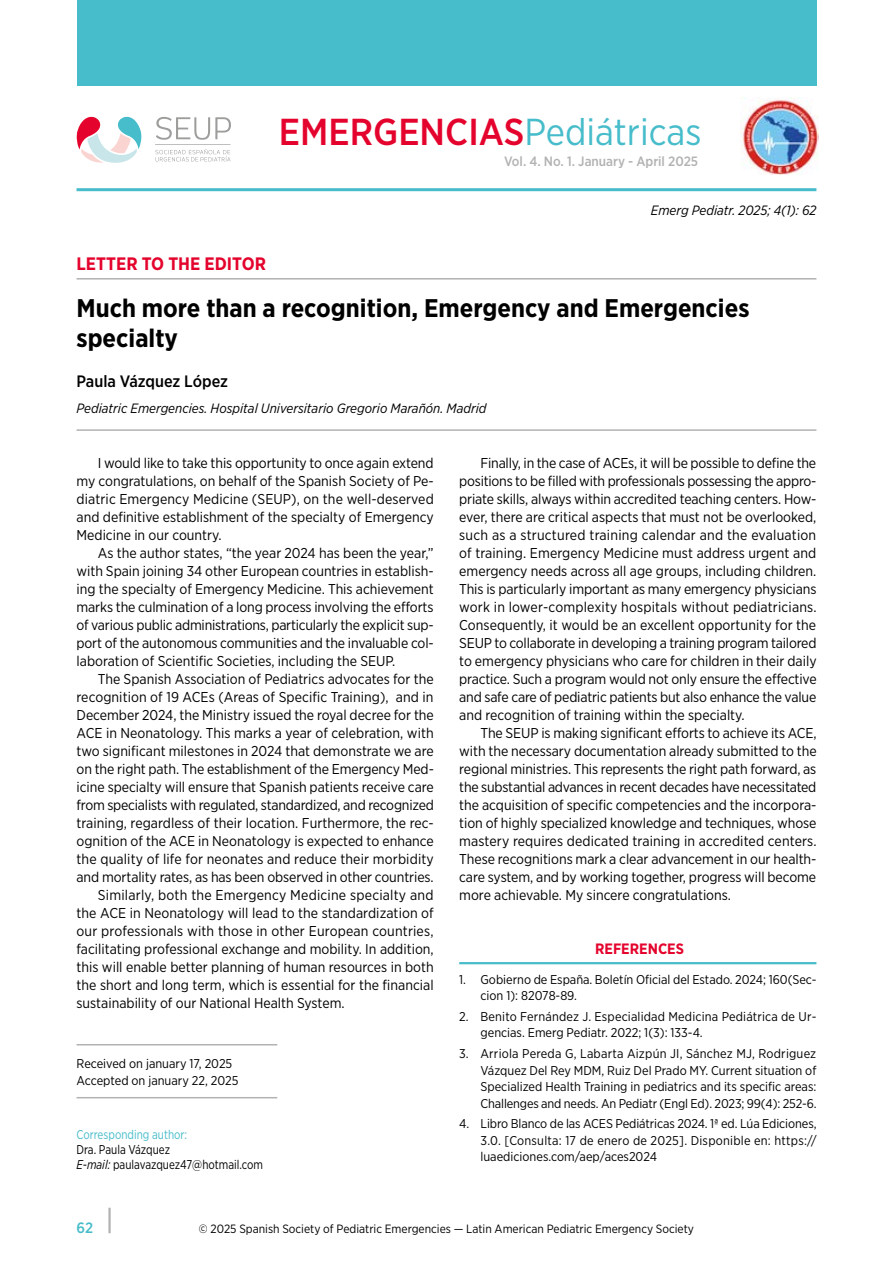
<style>
.page{position:relative;width:893px;height:1263px;background:#fff}
.page>*{position:absolute;margin:0;border:0;box-sizing:border-box;transform-origin:0 0}
.t1{font:500 37.5px "Gotham Narrow";color:#e4032c}
.t2{font:700 25.5px/30px "Gotham Narrow";color:#000}
.t3{font:700 18px "Gotham Narrow";color:#e4032c}
.t4{font:500 16.5px "Gotham Narrow";color:#000}
.t5{font:700 15px "Gotham Narrow";color:#e4032c}
.t6{font:500 15px "Gotham Narrow";color:#47bcca}
.t7{font:14.25px/18px "Gotham Narrow";color:#000;text-align:justify}
.t8{font:italic 13.5px "Gotham Narrow";color:#000}
.t9{font:500 13.5px "Gotham Narrow";color:#b3b2b2}
.t10{font:12.75px/16.5px "Gotham Narrow";color:#000}
.t11{font:12.75px/15px "Gotham Narrow";color:#000;scale:.9 1}
.t12{font:12.75px "Gotham Narrow";color:#47bcca;scale:.9 1}
.t13{font:12px "Gotham Narrow";color:#000}
.s1{font-weight:400;color:#47bcca}
.s2{font-style:italic}
</style>
<div class="page">
<hr style="left:108px;top:1208px;width:3px;height:25px;background:#b3b2b2">
<hr style="left:77px;top:188px;width:739px;height:3px;background:#47bcca">
<hr style="left:77px;top:429px;width:739px;height:2px;background:#b3b2b2">
<hr style="left:77px;top:278px;width:739px;height:2px;background:#b3b2b2">
<img style="left:741px;top:98px;width:78px;height:77px">
<svg style="left:77px;top:116px;width:64px;height:47px"></svg>
<svg style="left:155px;top:117px;width:76px;height:45px"></svg>
<div style="left:77px;top:0;width:739px;height:85px;background:#47bcca"></div>
<hr style="left:459px;top:962px;width:357px;height:2px;background:#47bcca">
<hr style="left:77px;top:1044px;width:200px;height:1px;background:#b3b2b2">
<hr style="left:77px;top:1097px;width:200px;height:1px;background:#b3b2b2">
<h1 class="t1" style="left:279px;top:108px;width:424px">EMERGENCIAS<span class="s1">Pediátricas</span></h1>
<p class="t9" style="left:504px;top:153px;width:196px">Vol. 4. No. 1. January - April 2025</p>
<p class="t8" style="left:651px;top:202px;width:167px">Emerg Pediatr. 2025; 4(1): 62</p>
<p class="t3" style="left:77px;top:252px;width:191px">LETTER TO THE EDITOR</p>
<h2 class="t2" style="left:77px;top:292px;width:674px">Much more than a recognition, Emergency and Emergencies specialty</h2>
<p class="t4" style="left:77px;top:371px;width:153px">Paula Vázquez López</p>
<p class="t8" style="left:77px;top:400px;width:412px">Pediatric Emergencies. Hospital Universitario Gregorio Marañón. Madrid</p>
<p class="t7" style="left:77px;top:454px;width:359px;text-indent:21px">I would like to take this opportunity to once again extend my congratulations, on behalf of the Spanish Society of Pe&shy;diatric Emergency Medicine (SEUP), on the well-deserved and definitive establishment of the specialty of Emergency Medicine in our country.</p>
<p class="t7" style="left:77px;top:544px;width:359px;text-indent:21px">As the author states, “the year 2024 has been the year,” with Spain joining 34 other European countries in establish&shy;ing the specialty of Emergency Medicine. This achievement marks the culmination of a long process involving the efforts of various public administrations, particularly the explicit sup&shy;port of the autonomous communities and the invaluable col&shy;laboration of Scientific Societies, including the SEUP.</p>
<p class="t7" style="left:98px;top:670px;width:337px">The Spanish Association of Pediatrics advocates for the</p>
<p class="t7" style="left:77px;top:688px;width:358px">recognition of 19 ACEs (Areas of Specific Training), and in</p>
<p class="t7" style="left:77px;top:706px;width:359px">December 2024, the Ministry issued the royal decree for the</p>
<p class="t7" style="left:77px;top:724px;width:359px">ACE in Neonatology. This marks a year of celebration, with</p>
<p class="t7" style="left:77px;top:742px;width:359px">two significant milestones in 2024 that demonstrate we are</p>
<p class="t7" style="left:77px;top:760px;width:359px">on the right path. The establishment of the Emergency Med-</p>
<p class="t7" style="left:77px;top:778px;width:359px">icine specialty will ensure that Spanish patients receive care</p>
<p class="t7" style="left:77px;top:796px;width:359px">from specialists with regulated, standardized, and recognized</p>
<p class="t7" style="left:77px;top:814px;width:359px">training, regardless of their location. Furthermore, the rec-</p>
<p class="t7" style="left:77px;top:832px;width:359px">ognition of the ACE in Neonatology is expected to enhance</p>
<p class="t7" style="left:77px;top:850px;width:359px">the quality of life for neonates and reduce their morbidity</p>
<p class="t7" style="left:77px;top:868px;width:359px">and mortality rates, as has been observed in other countries.</p>
<p class="t7" style="left:98px;top:886px;width:337px">Similarly, both the Emergency Medicine specialty and</p>
<p class="t7" style="left:77px;top:904px;width:359px">the ACE in Neonatology will lead to the standardization of</p>
<p class="t7" style="left:77px;top:922px;width:359px">our professionals with those in other European countries,</p>
<p class="t7" style="left:77px;top:940px;width:359px">facilitating professional exchange and mobility. In addition,</p>
<p class="t7" style="left:77px;top:958px;width:359px">this will enable better planning of human resources in both</p>
<p class="t7" style="left:77px;top:976px;width:359px">the short and long term, which is essential for the financial</p>
<p class="t7" style="left:77px;top:994px;width:270px">sustainability of our National Health System.</p>
<p class="t10" style="left:77px;top:1054px;width:163px;line-height:17.2px">Received on january 17, 2025<br>Accepted on january 22, 2025</p>
<p class="t12" style="left:77px;top:1127px;width:125px">Corresponding author:</p>
<p class="t11" style="left:77px;top:1142px;width:209px">Dra. Paula Vázquez<br><span class="s2">E-mail:</span> paulavazquez47@hotmail.com</p>
<p class="t7" style="left:459px;top:454px;width:359px;text-indent:21px">Finally, in the case of ACEs, it will be possible to define the positions to be filled with professionals possessing the appro&shy;priate skills, always within accredited teaching centers. How&shy;ever, there are critical aspects that must not be overlooked, such as a structured training calendar and the evaluation of training. Emergency Medicine must address urgent and emergency needs across all age groups, including children.<br>This is particularly important as many emergency physicians work in lower-complexity hospitals without pediatricians.<br>Consequently, it would be an excellent opportunity for the SEUP to collaborate in developing a training program tailored to emergency physicians who care for children in their daily practice. Such a program would not only ensure the effective and safe care of pediatric patients but also enhance the value and recognition of training within the specialty.</p>
<p class="t7" style="left:459px;top:724px;width:359px;text-indent:21px">The SEUP is making significant efforts to achieve its ACE, with the necessary documentation already submitted to the regional ministries. This represents the right path forward, as the substantial advances in recent decades have necessitated the acquisition of specific competencies and the incorpora&shy;tion of highly specialized knowledge and techniques, whose mastery requires dedicated training in accredited centers.<br>These recognitions mark a clear advancement in our health&shy;care system, and by working together, progress will become more achievable. My sincere congratulations.</p>
<p class="t5" style="left:595px;top:939px;width:91px">REFERENCES</p>
<p class="t10" style="left:480px;top:971px;width:337px;text-indent:-21px">1. Gobierno de España. Boletín Oficial del Estado. 2024; 160(Sec&shy;cion 1): 82078-89.</p>
<p class="t10" style="left:480px;top:1008px;width:337px;text-indent:-21px">2. Benito Fernández J. Especialidad Medicina Pediátrica de Ur&shy;gencias. Emerg Pediatr. 2022; 1(3): 133-4.</p>
<p class="t10" style="left:480px;top:1045px;width:338px;text-align:justify;text-indent:-21px">3. Arriola Pereda G, Labarta Aizpún JI, Sánchez MJ, Rodriguez Vázquez Del Rey MDM, Ruiz Del Prado MY. Current situation of Specialized Health Training in pediatrics and its specific areas:<br>Challenges and needs. An Pediatr (Engl Ed). 2023; 99(4): 252-6.</p>
<p class="t10" style="left:480px;top:1115px;width:338px;text-align:justify;text-indent:-21px">4. Libro Blanco de las ACES Pediátricas 2024. 1ª ed. Lúa Ediciones, 3.0. [Consulta: 17 de enero de 2025]. Disponible en: https:// luaediciones.com/aep/aces2024</p>
<p class="t6" style="left:77px;top:1218px;width:18px">62</p>
<p class="t13" style="left:199px;top:1221px;width:497px">© 2025 Spanish Society of Pediatric Emergencies — Latin American Pediatric Emergency Society</p>
</div>
